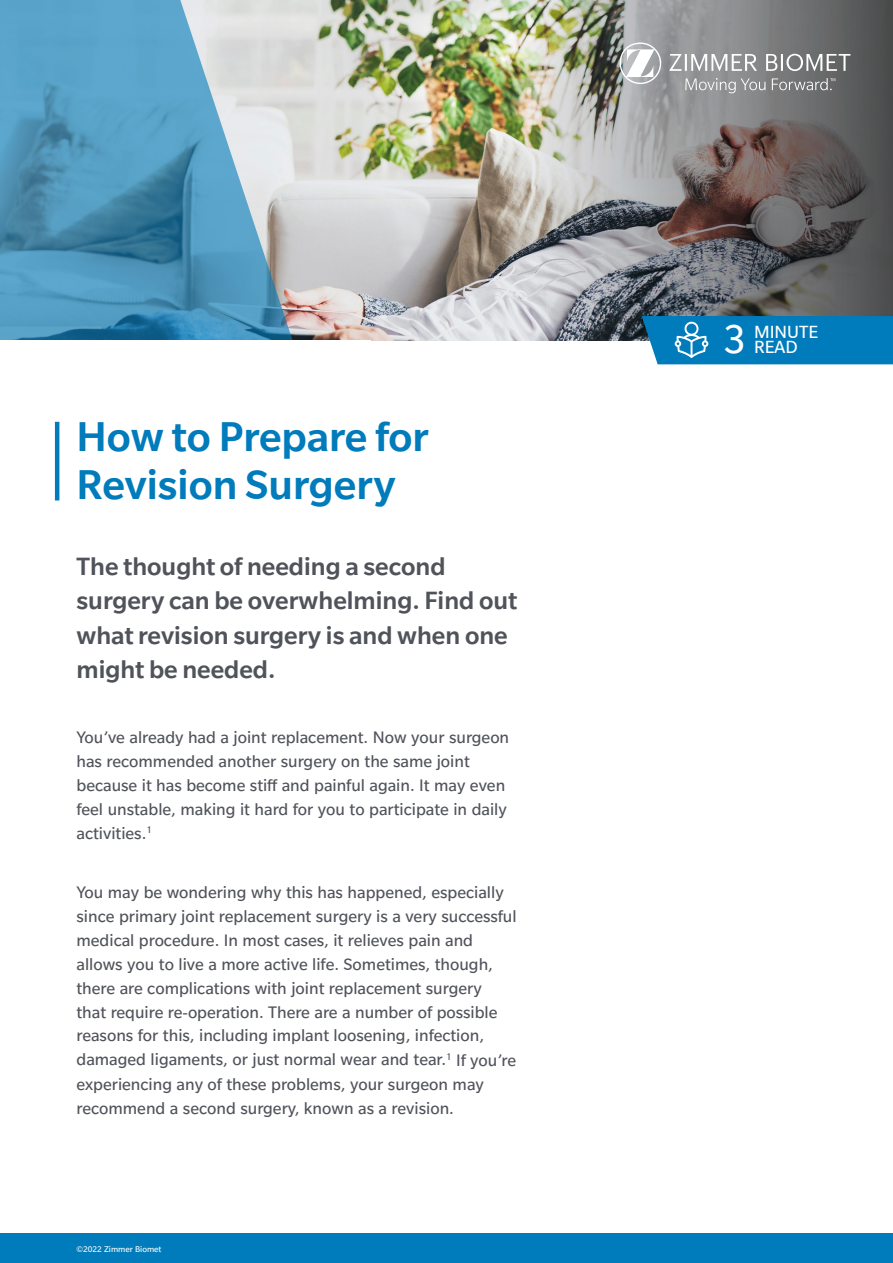
<style>
.page{position:relative;width:893px;height:1263px;background:#fff}
.page>*{position:absolute;margin:0;border:0;box-sizing:border-box;transform-origin:0 0}
.t1{font:500 45px/48px "Slate Pro";color:#007bbb}
.t2{font:43.2px "Slate";color:#fff}
.t3{font:500 27px/34.5px "Slate Pro";color:#50535a}
.t4{font:19.05px/15.6px "Slate Pro";color:#fff}
.t5{font:18px/24px "Slate Pro";color:#50535a}
.t6{font:9px "Slate Pro";color:#fff}
</style>
<div class="page">
<div style="left:0;top:1233px;width:893px;height:30px;background:#007bbb"></div>
<img style="left:307px;top:0;width:335px;height:340px">
<img style="left:517px;top:0;width:376px;height:338px">
<svg style="left:0;top:0;width:307px;height:340px;background:#6ea6c2"></svg>
<svg style="left:642px;top:316px;width:251px;height:48px;background:#0c80bd"></svg>
<svg style="left:669px;top:54px;width:181px;height:17px"></svg>
<svg style="left:620px;top:43px;width:41px;height:41px"></svg>
<svg style="left:685px;top:78px;width:80px;height:15px"></svg>
<svg style="left:772px;top:78px;width:63px;height:12px"></svg>
<hr style="left:55px;top:422px;width:4px;height:78px;background:#007bbb">
<h1 class="t1" style="left:77px;top:411px;width:354px">How to Prepare for<br>Revision Surgery</h1>
<h3 class="t3" style="left:77px;top:548px;width:442px">The thought of needing a second surgery can be overwhelming. Find out what revision surgery is and when one might be needed.</h3>
<p class="t5" style="left:77px;top:725px;width:434px">You’ve already had a joint replacement. Now your surgeon has recommended another surgery on the same joint because it has become stiff and painful again. It may even feel unstable, making it hard for you to participate in daily activities.<sup>1</sup></p>
<p class="t5" style="left:77px;top:879px;width:442px">You may be wondering why this has happened, especially since primary joint replacement surgery is a very successful medical procedure. In most cases, it relieves pain and allows you to live a more active life. Sometimes, though, there are complications with joint replacement surgery<br>that require re-operation. There are a number of possible reasons for this, including implant loosening, infection, damaged ligaments, or just normal wear and tear.<sup>1</sup> If you’re experiencing any of these problems, your surgeon may recommend a second surgery, known as a revision.</p>
<p class="t6" style="left:76px;top:1243px;width:87px">©2022 Zimmer Biomet</p>
<h2 class="t2" style="left:723px;top:317px;width:24px">3</h2>
<p class="t4" style="left:754px;top:323px;width:66px">MINUTE<br>READ</p>
</div>
